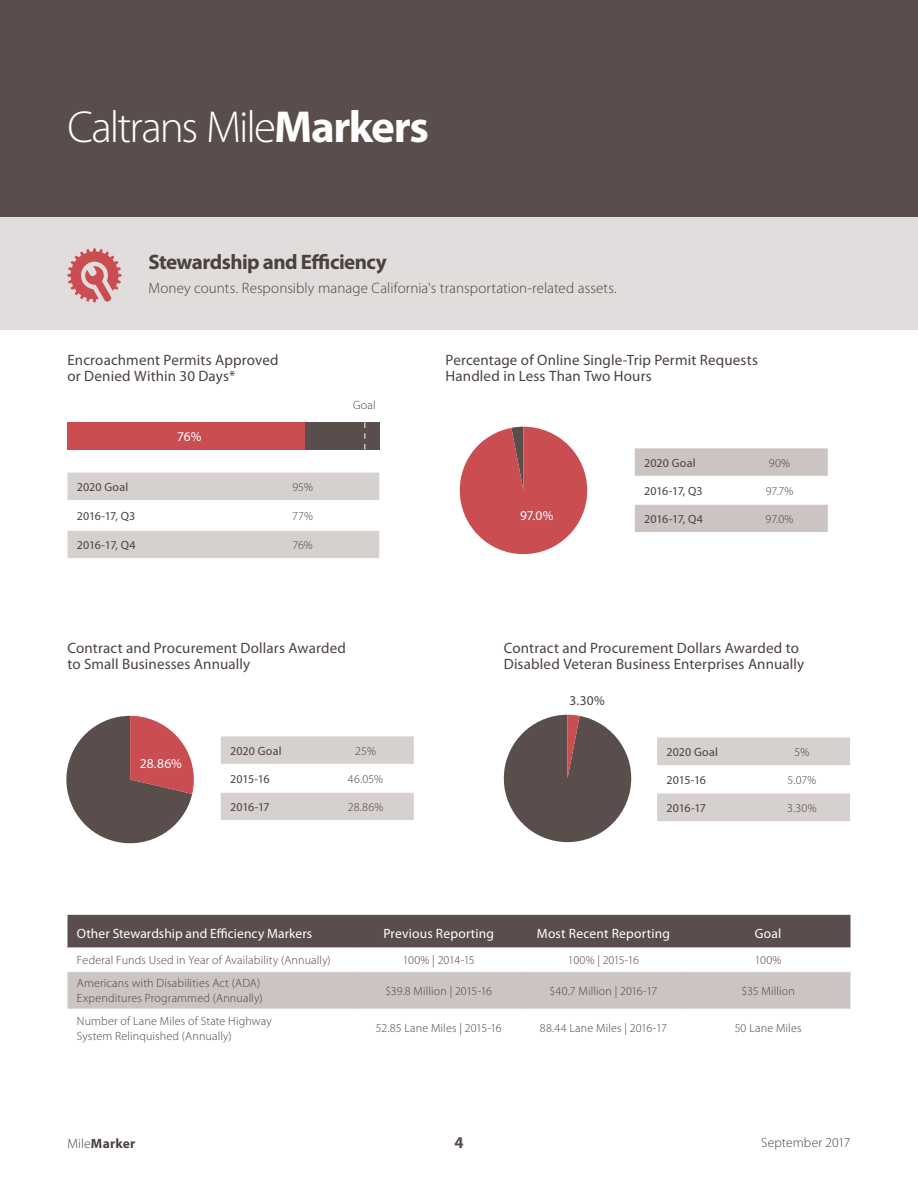
<style>
.page{position:relative;width:918px;height:1188px;background:#fff}
.page>*{position:absolute;margin:0;border:0;box-sizing:border-box;transform-origin:0 0}
.Story_Headers{font:300 45px "Myriad Pro";letter-spacing:-.04em;color:#fff}
.TOC_story_header__wh{font:700 21px "Myriad Pro";letter-spacing:-.03em;color:#4b423f}
.t1{font:700 16.5px "Myriad Pro";color:#594e4b}
.Chart_text{font:15px/16.5px "Myriad Pro";letter-spacing:.01em;color:#4b423f}
.TOC_story_header__wh-2{font:300 15px "Myriad Pro";letter-spacing:.005em;color:#4b423f}
.Chart_text-2{font:13.5px "Myriad Pro";letter-spacing:.01em;color:#fff}
.t2{font:300 13.5px "Myriad Pro";letter-spacing:.01em;color:#4b423f}
.t3{font:700 13.5px "Myriad Pro";letter-spacing:.02em;color:#4b423f}
.Chart_text-3{font:13.5px "Myriad Pro";color:#4b423f}
.t4{font:300 12px/15px "Myriad Pro";letter-spacing:.015em;color:#4b423f}
.t5{font:12px "Myriad Pro";letter-spacing:.005em;color:#4b423f}
.t6{font:300 12px "Myriad Pro";letter-spacing:-.035em;color:#4b423f}
.t7{font:300 12px "Myriad Pro";letter-spacing:-.04em;color:#4b423f}
.s1{font-weight:700}
.s2{font-weight:300}
</style>
<div class="page">
<svg style="left:503px;top:715px;width:129px;height:128px"></svg>
<svg style="left:66px;top:716px;width:128px;height:128px"></svg>
<svg style="left:460px;top:427px;width:127px;height:127px"></svg>
<div style="left:68px;top:422px;width:312px;height:28px;background:#594e4b"></div>
<div style="left:68px;top:422px;width:237px;height:28px;background:#ca4d52"></div>
<svg style="left:364px;top:422px;width:1px;height:28px"></svg>
<div style="left:0;top:0;width:918px;height:217px;background:#594e4b"></div>
<div style="left:0;top:217px;width:918px;height:112px;background:#e1dddc"></div>
<div style="left:68px;top:915px;width:782px;height:33px;background:#594e4b"></div>
<div style="left:68px;top:972px;width:782px;height:37px;background:#cbc4c2"></div>
<svg style="left:68px;top:473px;width:311px;height:85px"></svg>
<hr style="left:68px;top:500px;width:155px;height:1px;background:#fff">
<hr style="left:223px;top:500px;width:156px;height:1px;background:#fff">
<hr style="left:68px;top:530px;width:155px;height:1px;background:#fff">
<hr style="left:223px;top:530px;width:156px;height:1px;background:#fff">
<svg style="left:635px;top:448px;width:193px;height:84px"></svg>
<hr style="left:635px;top:476px;width:96px;height:1px;background:#fff">
<hr style="left:731px;top:476px;width:97px;height:1px;background:#fff">
<hr style="left:635px;top:504px;width:96px;height:1px;background:#fff">
<hr style="left:731px;top:504px;width:97px;height:1px;background:#fff">
<svg style="left:221px;top:736px;width:193px;height:84px"></svg>
<hr style="left:221px;top:764px;width:96px;height:1px;background:#fff">
<hr style="left:317px;top:764px;width:97px;height:1px;background:#fff">
<hr style="left:221px;top:792px;width:96px;height:1px;background:#fff">
<hr style="left:317px;top:792px;width:97px;height:1px;background:#fff">
<svg style="left:657px;top:738px;width:193px;height:83px"></svg>
<svg style="left:67px;top:248px;width:54px;height:55px"></svg>
<p class="Story_Headers" style="left:67px;top:102px;width:363px">Caltrans Mile<span class="s1">Markers</span></p>
<p class="TOC_story_header__wh" style="left:148px;top:250px;width:240px">Stewardship and Efficiency</p>
<p class="TOC_story_header__wh-2" style="left:148px;top:280px;width:470px">Money counts. Responsibly manage California's transportation-related assets.</p>
<p class="Chart_text" style="left:67px;top:352px;width:213px">Encroachment Permits Approved or Denied Within 30 Days*</p>
<p class="Chart_text-2" style="left:177px;top:429px;width:26px">76%</p>
<p class="t5" style="left:77px;top:480px;width:53px">2020 Goal</p>
<p class="t4" style="left:292px;top:480px;width:22px">95%</p>
<p class="t5" style="left:77px;top:509px;width:60px">2016-17, Q3</p>
<p class="t4" style="left:292px;top:509px;width:22px">77%</p>
<p class="t5" style="left:77px;top:538px;width:60px">2016-17, Q4</p>
<p class="t4" style="left:293px;top:537px;width:22px">76%</p>
<p class="t4" style="left:353px;top:398px;width:24px">Goal</p>
<p class="Chart_text" style="left:68px;top:640px;width:280px">Contract and Procurement Dollars Awarded to Small Businesses Annually</p>
<p class="Chart_text-2" style="left:140px;top:756px;width:44px">28.86%</p>
<p class="t5" style="left:230px;top:744px;width:53px">2020 Goal</p>
<p class="t4" style="left:355px;top:744px;width:22px">25%</p>
<p class="t5" style="left:230px;top:772px;width:41px">2015-16</p>
<p class="t4" style="left:348px;top:771px;width:37px">46.05%</p>
<p class="t5" style="left:230px;top:800px;width:41px">2016-17</p>
<p class="t4" style="left:348px;top:799px;width:37px">28.86%</p>
<p class="Chart_text" style="left:446px;top:352px;width:314px">Percentage of Online Single-Trip Permit Requests<br>Handled in Less Than Two Hours</p>
<p class="Chart_text-2" style="left:520px;top:508px;width:35px">97.0%</p>
<p class="t5" style="left:644px;top:456px;width:53px">2020 Goal</p>
<p class="t4" style="left:769px;top:456px;width:23px">90%</p>
<p class="t5" style="left:644px;top:484px;width:60px">2016-17, Q3</p>
<p class="t4" style="left:766px;top:483px;width:29px">97.7%</p>
<p class="t5" style="left:644px;top:512px;width:60px">2016-17, Q4</p>
<p class="t4" style="left:766px;top:511px;width:29px">97.0%</p>
<p class="Chart_text" style="left:504px;top:640px;width:302px">Contract and Procurement Dollars Awarded to<br>Disabled Veteran Business Enterprises Annually</p>
<p class="Chart_text-3" style="left:570px;top:693px;width:37px">3.30%</p>
<p class="t5" style="left:667px;top:745px;width:53px">2020 Goal</p>
<p class="t4" style="left:795px;top:745px;width:16px">5%</p>
<p class="t5" style="left:667px;top:773px;width:41px">2015-16</p>
<p class="t4" style="left:788px;top:773px;width:30px">5.07%</p>
<p class="t5" style="left:667px;top:801px;width:41px">2016-17</p>
<p class="t4" style="left:787px;top:800px;width:31px">3.30%</p>
<p class="Chart_text-2" style="left:77px;top:927px;width:237px">Other Stewardship and Efficiency Markers</p>
<p class="Chart_text-2" style="left:383px;top:927px;width:112px">Previous Reporting</p>
<p class="Chart_text-2" style="left:537px;top:927px;width:135px">Most Recent Reporting</p>
<p class="Chart_text-2" style="left:755px;top:927px;width:28px">Goal</p>
<p class="t4" style="left:77px;top:953px;width:255px">Federal Funds Used in Year of Availability (Annually)</p>
<p class="t6" style="left:403px;top:954px;width:74px">100% | 2014-15</p>
<p class="t7" style="left:568px;top:954px;width:72px">100% | 2015-16</p>
<p class="t4" style="left:755px;top:953px;width:28px">100%</p>
<p class="t4" style="left:77px;top:976px;width:187px">Americans with Disabilities Act (ADA)<br>Expenditures Programmed (Annually)</p>
<p class="t4" style="left:385px;top:984px;width:108px">$39.8 Million | 2015-16</p>
<p class="t4" style="left:550px;top:984px;width:109px">$40.7 Million | 2016-17</p>
<p class="t4" style="left:742px;top:984px;width:55px">$35 Million</p>
<p class="t4" style="left:77px;top:1014px;width:196px">Number of Lane Miles of State Highway<br>System Relinquished (Annually)</p>
<p class="t4" style="left:376px;top:1021px;width:128px">52.85 Lane Miles | 2015-16</p>
<p class="t4" style="left:540px;top:1021px;width:129px">88.44 Lane Miles | 2016-17</p>
<p class="t4" style="left:735px;top:1021px;width:68px">50 Lane Miles</p>
<p class="t3" style="left:68px;top:1135px;width:69px"><span class="s2">Mile</span>Marker</p>
<h3 class="t1" style="left:454px;top:1133px;width:11px">4</h3>
<p class="t2" style="left:761px;top:1135px;width:91px">September 2017</p>
</div>
